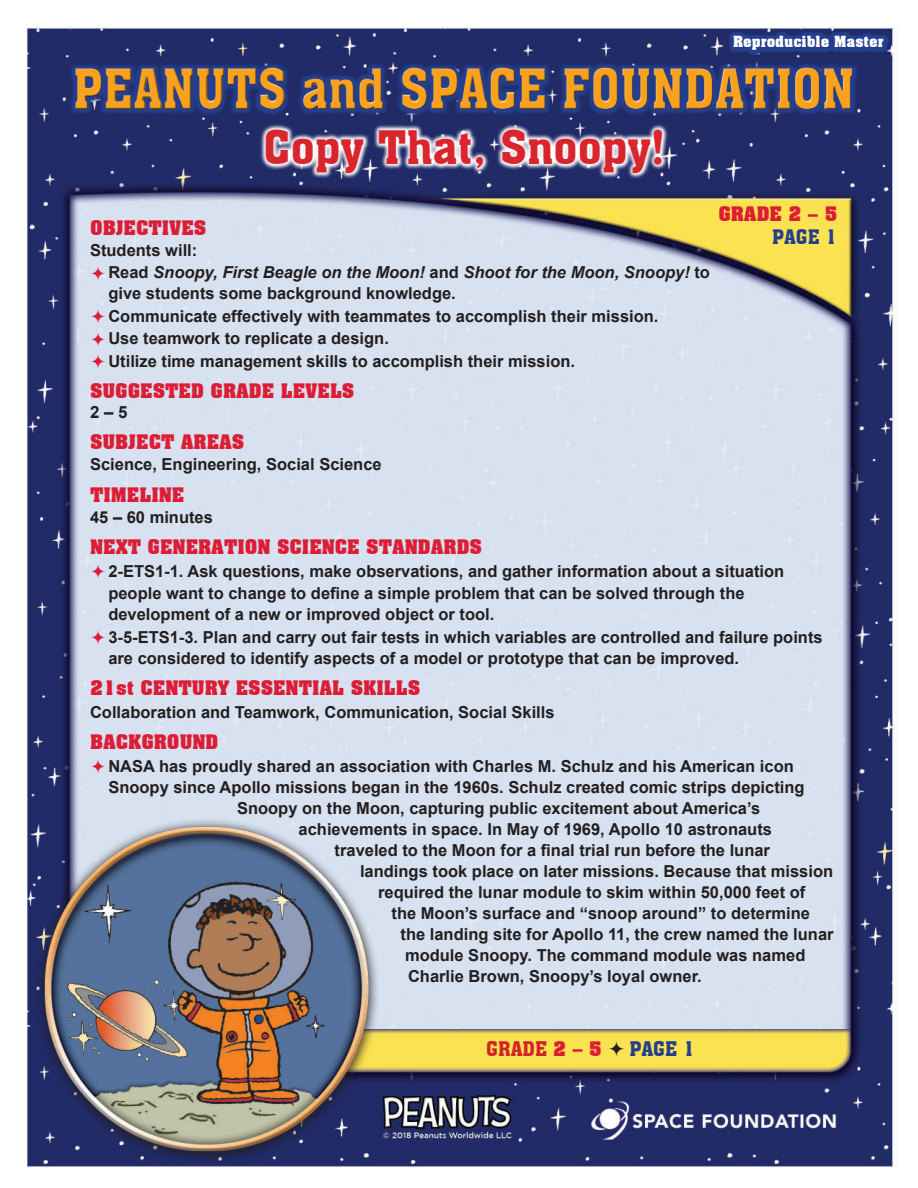
<style>
.page{position:relative;width:918px;height:1188px;background:#fff}
.page>*{position:absolute;margin:0;border:0;box-sizing:border-box;transform-origin:0 0}
.t1{font:54px "Aachen BT";color:#f8a11c;scale:.9 1}
.t2{font:45px "Aachen BT";color:#d9262e}
.t3{font:19.65px "Aachen BT";color:#d3222a}
.t4{font:19.65px "Aachen BT";color:#253f8e}
.t5{font:700 19.5px "Aachen BT";color:#dd1d35}
.t6{font:19.5px "Aachen BT";color:#253f8e}
.t7{font:700 16.95px "Arial";color:#231f20}
.t8{font:700 16.5px/22.5px "Arial";color:#231f20}
.t9{font:italic 700 16.5px/22.5px "Arial";color:#231f20}
.t10{font:700 15px "Aachen BT";color:#fff}
.s1{font-style:normal}
.s2{font-weight:700;font-size:19.5px;color:#dd1d35}
</style>
<div class="page">
<img style="left:26px;top:26px;width:871px;height:1142px">
<div style="left:74px;top:66px;width:786px;height:51px;background:#202b68"></div>
<svg style="left:69px;top:61px;width:790px;height:55px"></svg>
<svg style="left:75px;top:67px;width:779px;height:2px"></svg>
<svg style="left:75px;top:69px;width:779px;height:42px;background:#263d87"></svg>
<svg style="left:260px;top:124px;width:408px;height:55px"></svg>
<div style="left:732px;top:34px;width:158px;height:23px;background:#202b68"></div>
<svg style="left:729px;top:31px;width:159px;height:24px;background:#233983"></svg>
<img style="left:26px;top:813px;width:358px;height:354px">
<svg style="left:92px;top:267px;width:13px;height:13px"></svg>
<svg style="left:92px;top:310px;width:13px;height:13px"></svg>
<svg style="left:92px;top:333px;width:13px;height:13px"></svg>
<svg style="left:92px;top:355px;width:13px;height:13px"></svg>
<svg style="left:92px;top:565px;width:13px;height:13px"></svg>
<svg style="left:92px;top:631px;width:13px;height:13px"></svg>
<svg style="left:92px;top:760px;width:13px;height:13px"></svg>
<svg style="left:610px;top:1041px;width:14px;height:15px"></svg>
<p class="t10" style="left:733px;top:36px;width:152px">Reproducible Master</p>
<h1 class="t1" style="left:74px;top:68px;width:869px">PEANUTS and SPACE FOUNDATION</h1>
<h2 class="t2" style="left:264px;top:130px;width:403px">Copy That, Snoopy!</h2>
<p class="t5" style="left:718px;top:206px;width:121px">GRADE 2 – 5</p>
<p class="t6" style="left:772px;top:229px;width:67px">PAGE 1</p>
<p class="t5" style="left:90px;top:220px;width:118px">OBJECTIVES</p>
<p class="t9" style="left:108px;top:240px;width:603px;text-indent:-18px"><span class="s1">Students will:<br>Read</span> Snoopy, First Beagle on the Moon! <span class="s1">and</span> Shoot for the Moon, Snoopy! <span class="s1">to</span></p>
<p class="t8" style="left:108px;top:284px;width:552px">give students some background knowledge.<br>Communicate effectively with teammates to accomplish their mission.<br>Use teamwork to replicate a design.<br>Utilize time management skills to accomplish their mission.</p>
<p class="t5" style="left:90px;top:383px;width:266px">SUGGESTED GRADE LEVELS</p>
<p class="t7" style="left:90px;top:406px;width:39px">2 – 5</p>
<p class="t5" style="left:90px;top:435px;width:156px">SUBJECT AREAS</p>
<p class="t8" style="left:90px;top:455px;width:293px">Science, Engineering, Social Science</p>
<p class="t5" style="left:90px;top:487px;width:96px">TIMELINE</p>
<p class="t8" style="left:90px;top:507px;width:124px">45 – 60 minutes</p>
<p class="t5" style="left:90px;top:540px;width:393px">NEXT GENERATION SCIENCE STANDARDS</p>
<p class="t8" style="left:108px;top:561px;width:678px">2-ETS1-1. Ask questions, make observations, and gather information about a situation people want to change to define a simple problem that can be solved through the</p>
<p class="t8" style="left:108px;top:605px;width:716px">development of a new or improved object or tool.<br>3-5-ETS1-3. Plan and carry out fair tests in which variables are controlled and failure points</p>
<p class="t8" style="left:108px;top:648px;width:632px">are considered to identify aspects of a model or prototype that can be improved.</p>
<p class="t5" style="left:90px;top:681px;width:332px">21st CENTURY ESSENTIAL SKILLS</p>
<p class="t8" style="left:90px;top:702px;width:466px">Collaboration and Teamwork, Communication, Social Skills</p>
<p class="t5" style="left:90px;top:735px;width:130px">BACKGROUND</p>
<p class="t8" style="left:108px;top:756px;width:687px">NASA has proudly shared an association with Charles M. Schulz and his American icon</p>
<p class="t8" style="left:108px;top:777px;width:698px">Snoopy since Apollo missions began in the 1960s. Schulz created comic strips depicting</p>
<p class="t8" style="left:237px;top:798px;width:525px">Snoopy on the Moon, capturing public excitement about America’s</p>
<p class="t8" style="left:299px;top:819px;width:475px">achievements in space. In May of 1969, Apollo 10 astronauts</p>
<p class="t8" style="left:335px;top:839px;width:437px">traveled to the Moon for a final trial run before the lunar</p>
<p class="t8" style="left:360px;top:861px;width:475px">landings took place on later missions. Because that mission</p>
<p class="t8" style="left:378px;top:882px;width:429px">required the lunar module to skim within 50,000 feet of</p>
<p class="t8" style="left:392px;top:903px;width:420px">the Moon’s surface and “snoop around” to determine</p>
<p class="t8" style="left:401px;top:924px;width:435px">the landing site for Apollo 11, the crew named the lunar</p>
<p class="t8" style="left:405px;top:945px;width:402px">module Snoopy. The command module was named</p>
<p class="t8" style="left:408px;top:966px;width:295px">Charlie Brown, Snoopy’s loyal owner.</p>
<p class="t3" style="left:486px;top:1041px;width:117px">GRADE <span class="s2">2 – 5</span></p>
<p class="t4" style="left:629px;top:1041px;width:67px">PAGE 1</p>
</div>
